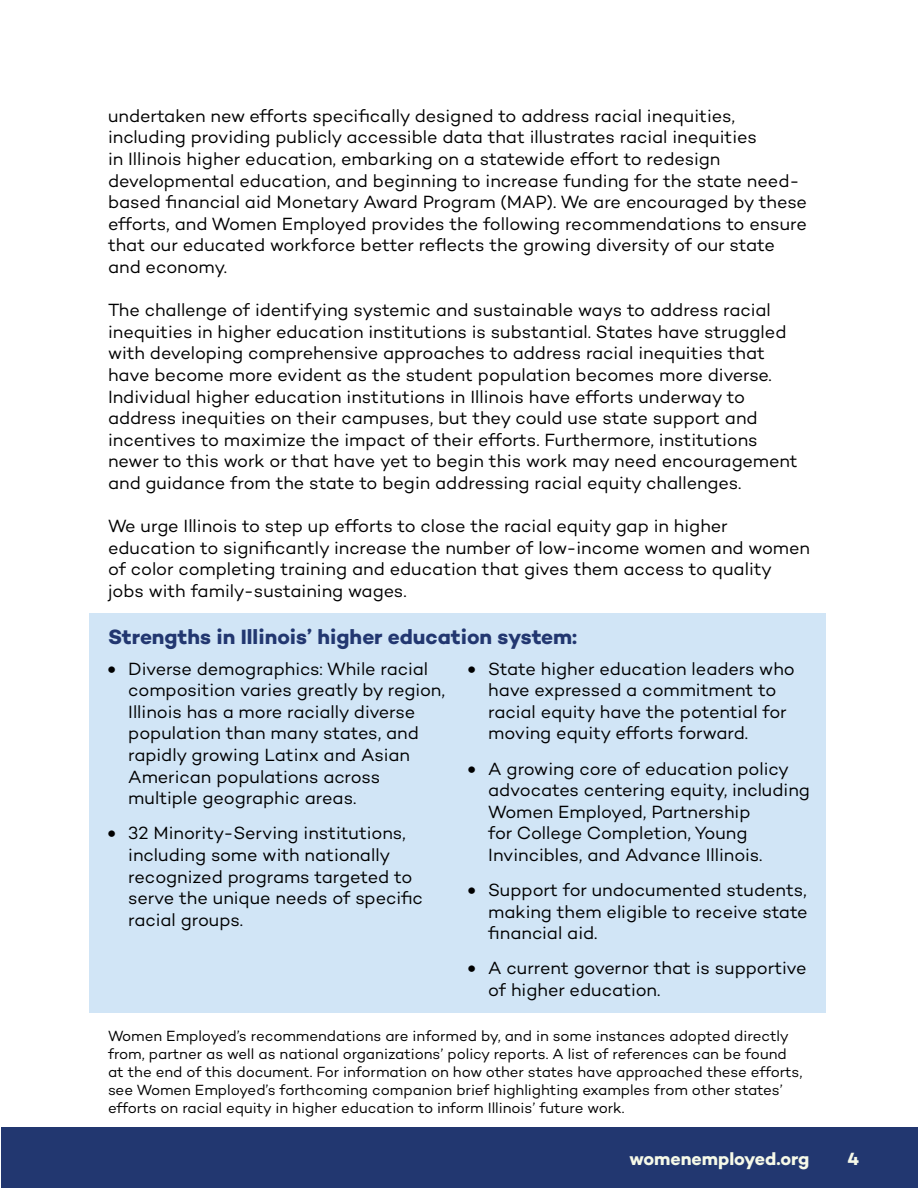
<style>
.page{position:relative;width:918px;height:1188px;background:#fff}
.page>*{position:absolute;margin:0;border:0;box-sizing:border-box;transform-origin:0 0}
.t1{font:700 21px "Campton";color:#223770}
.t2{font:18px/21.6px "Campton";letter-spacing:-.005em;color:#000}
.t3{font:700 18px "Campton";letter-spacing:-.01em;color:#f6f9e8}
.t4{font:15px/18px "Campton";letter-spacing:-.005em;color:#000}
.s1{font-weight:900}
</style>
<div class="page">
<div style="left:1px;top:1128px;width:917px;height:60px;background:#223770"></div>
<div style="left:90px;top:613px;width:736px;height:399px;background:#d1e5f6"></div>
<p class="t2" style="left:108px;top:105px;width:701px">undertaken new efforts specifically designed to address racial inequities, including providing publicly accessible data that illustrates racial inequities<br>in Illinois higher education, embarking on a statewide effort to redesign developmental education, and beginning to increase funding for the state need&shy;based financial aid Monetary Award Program (MAP). We are encouraged by these efforts, and Women Employed provides the following recommendations to ensure that our educated workforce better reflects the growing diversity of our state and economy.</p>
<p class="t2" style="left:108px;top:299px;width:691px">The challenge of identifying systemic and sustainable ways to address racial inequities in higher education institutions is substantial. States have struggled with developing comprehensive approaches to address racial inequities that have become more evident as the student population becomes more diverse.<br>Individual higher education institutions in Illinois have efforts underway to address inequities on their campuses, but they could use state support and incentives to maximize the impact of their efforts. Furthermore, institutions newer to this work or that have yet to begin this work may need encouragement and guidance from the state to begin addressing racial equity challenges.</p>
<p class="t2" style="left:108px;top:515px;width:703px">We urge Illinois to step up efforts to close the racial equity gap in higher education to significantly increase the number of low-income women and women of color completing training and education that gives them access to quality jobs with family-sustaining wages.</p>
<p class="t1" style="left:108px;top:623px;width:471px">Strengths in Illinois’ higher education system:</p>
<p class="t2" style="left:128px;top:657px;width:318px;text-indent:-20px"><span class="s1">•</span> Diverse demographics: While racial composition varies greatly by region, Illinois has a more racially diverse population than many states, and rapidly growing Latinx and Asian American populations across multiple geographic areas.</p>
<p class="t2" style="left:128px;top:822px;width:296px;text-indent:-20px"><span class="s1">•</span> 32 Minority-Serving institutions, including some with nationally recognized programs targeted to serve the unique needs of specific racial groups.</p>
<p class="t2" style="left:488px;top:657px;width:308px;text-indent:-20px"><span class="s1">•</span> State higher education leaders who have expressed a commitment to racial equity have the potential for moving equity efforts forward.</p>
<p class="t2" style="left:488px;top:757px;width:323px;text-indent:-20px"><span class="s1">•</span> A growing core of education policy advocates centering equity, including Women Employed, Partnership<br>for College Completion, Young Invincibles, and Advance Illinois.</p>
<p class="t2" style="left:488px;top:879px;width:321px;text-align:justify;text-indent:-20px"><span class="s1">•</span> Support for undocumented students, making them eligible to receive state financial aid.</p>
<p class="t2" style="left:488px;top:957px;width:320px;text-indent:-20px"><span class="s1">•</span> A current governor that is supportive of higher education.</p>
<p class="t4" style="left:108px;top:1026px;width:696px">Women Employed’s recommendations are informed by, and in some instances adopted directly from, partner as well as national organizations’ policy reports. A list of references can be found at the end of this document. For information on how other states have approached these efforts, see Women Employed’s forthcoming companion brief highlighting examples from other states’ efforts on racial equity in higher education to inform Illinois’ future work.</p>
<p class="t3" style="left:630px;top:1147px;width:181px">womenemployed.org</p>
<p class="t3" style="left:848px;top:1147px;width:13px">4</p>
</div>
